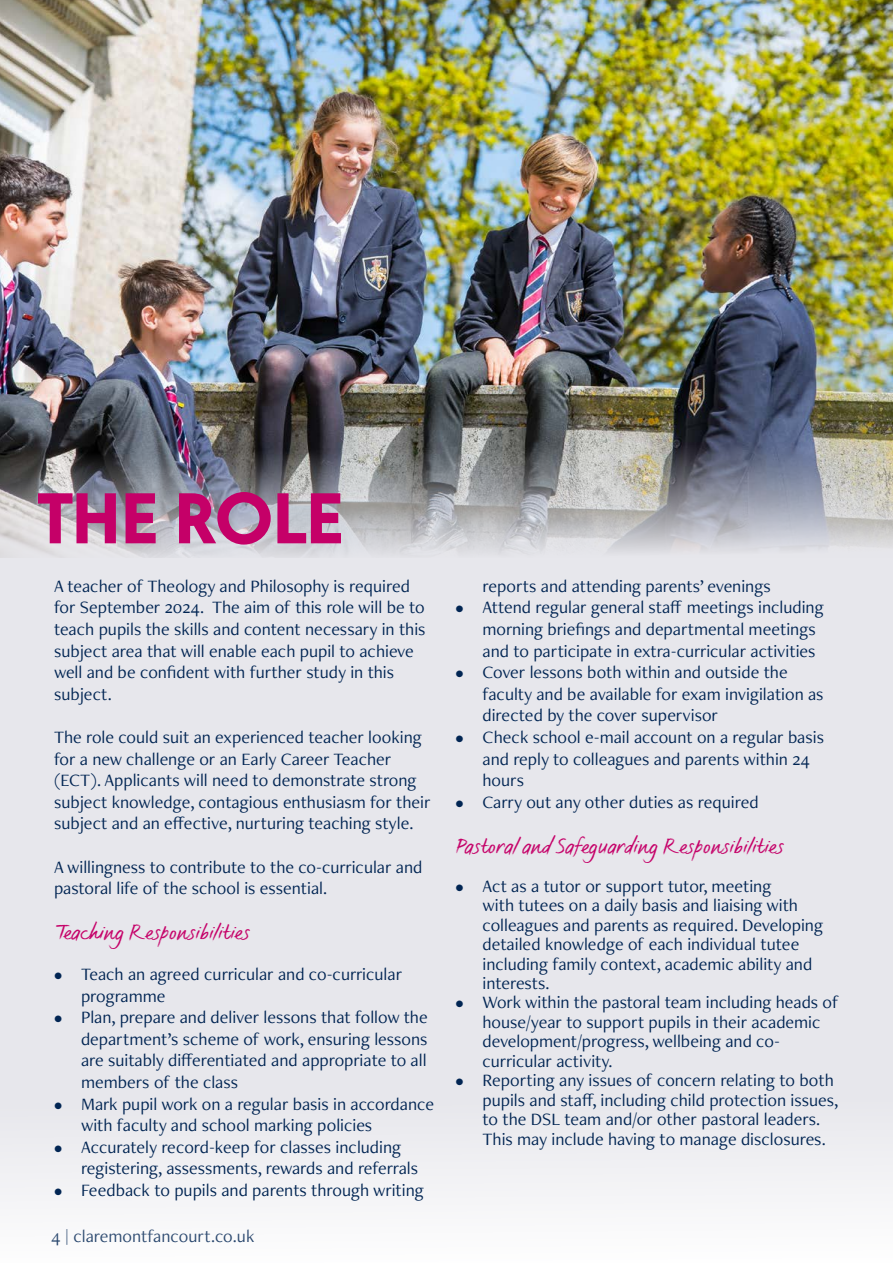
<style>
.page{position:relative;width:893px;height:1263px;background:#fff}
.page>*{position:absolute;margin:0;border:0;box-sizing:border-box;transform-origin:0 0}
.t1{font:800 75px "URW Geometric";color:#c50068}
.t2{font:21px "FS Sammy";color:#c50068}
.t3{font:18px/21.6px "Freight Neo Pro";color:#012553}
</style>
<div class="page">
<div style="left:0;top:558px;width:893px;height:644px;background:#e7e7ec"></div>
<img style="left:0;top:0;width:893px;height:558px">
<h1 class="t1" style="left:39px;top:462px;width:306px">THE ROLE</h1>
<p class="t3" style="left:54px;top:574px;width:373px">A teacher of Theology and Philosophy is required for September 2024. The aim of this role will be to teach pupils the skills and content necessary in this subject area that will enable each pupil to achieve well and be confident with further study in this subject.</p>
<p class="t3" style="left:54px;top:726px;width:378px">The role could suit an experienced teacher looking for a new challenge or an Early Career Teacher (ECT). Applicants will need to demonstrate strong subject knowledge, contagious enthusiasm for their subject and an effective, nurturing teaching style.</p>
<p class="t3" style="left:54px;top:855px;width:370px">A willingness to contribute to the co-curricular and pastoral life of the school is essential.</p>
<p class="t2" style="left:54px;top:919px;width:197px">Teaching Responsibilities</p>
<p class="t3" style="left:81px;top:963px;width:323px;text-indent:-27px">• Teach an agreed curricular and co-curricular programme</p>
<p class="t3" style="left:81px;top:1006px;width:348px;text-align:justify;text-indent:-27px">• Plan, prepare and deliver lessons that follow the department’s scheme of work, ensuring lessons are suitably differentiated and appropriate to all members of the class</p>
<p class="t3" style="left:81px;top:1092px;width:354px;text-indent:-27px">• Mark pupil work on a regular basis in accordance with faculty and school marking policies</p>
<p class="t3" style="left:81px;top:1135px;width:339px;text-indent:-27px">• Accurately record-keep for classes including registering, assessments, rewards and referrals</p>
<p class="t3" style="left:54px;top:1179px;width:371px">• Feedback to pupils and parents through writing</p>
<p class="t3" style="left:51px;top:1224px;width:205px">4 | claremontfancourt.co.uk</p>
<p class="t3" style="left:482px;top:574px;width:290px">reports and attending parents’ evenings</p>
<p class="t3" style="left:482px;top:596px;width:343px;text-indent:-27px">• Attend regular general staff meetings including morning briefings and departmental meetings and to participate in extra-curricular activities</p>
<p class="t3" style="left:482px;top:661px;width:343px;text-indent:-27px">• Cover lessons both within and outside the faculty and be available for exam invigilation as directed by the cover supervisor</p>
<p class="t3" style="left:482px;top:726px;width:343px;text-indent:-27px">• Check school e-mail account on a regular basis and reply to colleagues and parents within 24 hours</p>
<p class="t3" style="left:455px;top:790px;width:305px">• Carry out any other duties as required</p>
<p class="t2" style="left:455px;top:833px;width:329px">Pastoral and Safeguarding Responsibilities</p>
<p class="t3" style="left:482px;top:875px;width:342px;line-height:19.5px;text-indent:-27px">• Act as a tutor or support tutor, meeting<br>with tutees on a daily basis and liaising with colleagues and parents as required. Developing detailed knowledge of each individual tutee including family context, academic ability and interests.</p>
<p class="t3" style="left:482px;top:992px;width:358px;line-height:19.5px;text-indent:-27px">• Work within the pastoral team including heads of house/year to support pupils in their academic development/progress, wellbeing and co&shy;curricular activity.</p>
<p class="t3" style="left:482px;top:1070px;width:357px;line-height:19.5px;text-indent:-27px">• Reporting any issues of concern relating to both pupils and staff, including child protection issues, to the DSL team and/or other pastoral leaders.<br>This may include having to manage disclosures.</p>
</div>
